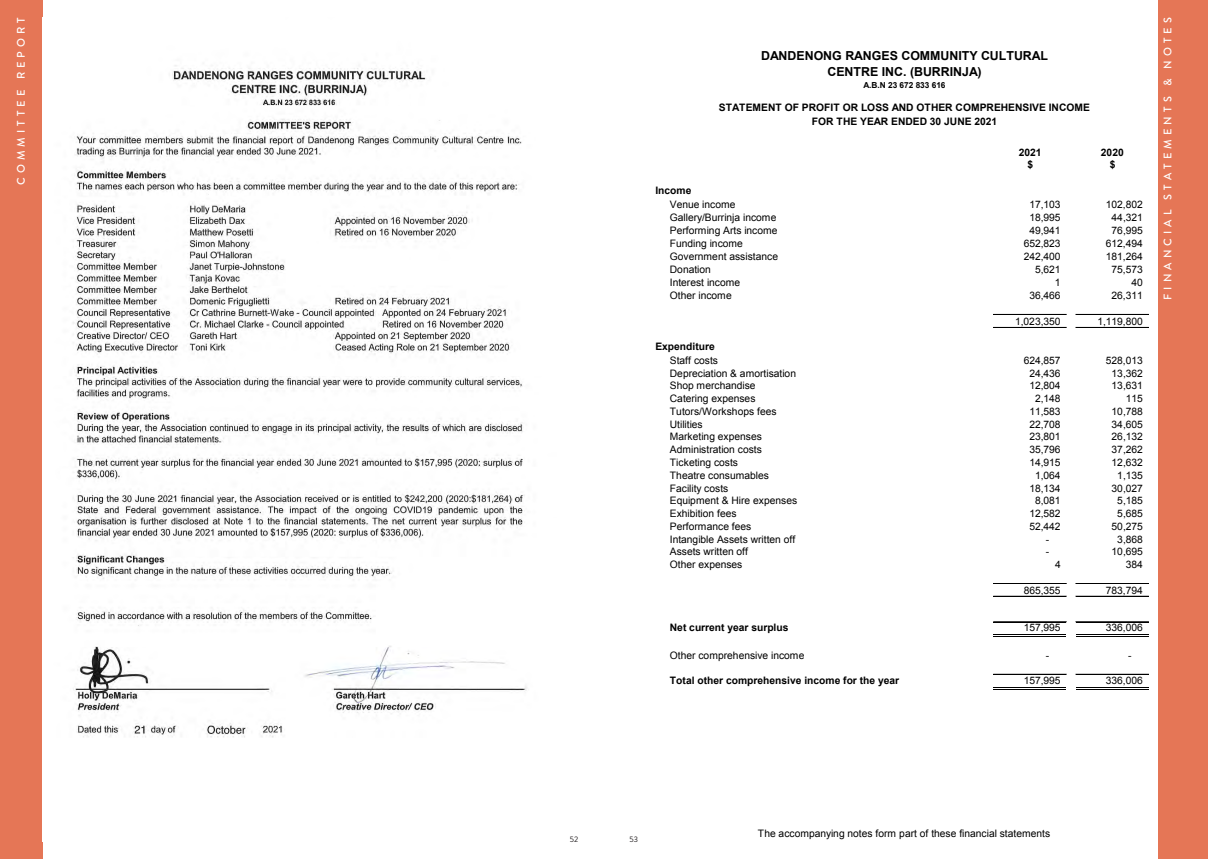
<style>
.page{position:relative;width:1208px;height:859px;background:#fff}
.page>*{position:absolute;margin:0;border:0;box-sizing:border-box;transform-origin:0 0}
.t1{font:700 12.4px/15.6px "Arial";color:#000;text-align:center}
.t2{font:500 11px "Brandon Grotesque";letter-spacing:.37em;color:#fff}
.t3{font:10.3px/13.6px "Arial";color:#000}
.t4{font:700 10.3px/13.2px "Arial";color:#000;text-align:center}
.t5{font:700 8.3px "Arial";letter-spacing:-.005em;color:#000}
.t6{font:8px "Brandon Grotesque";color:#231f20}
.s1{font-weight:700}
.s2{font-weight:400}
</style>
<div class="page">
<div style="left:0;top:0;width:43px;height:859px;background:#e57656"></div>
<div style="left:1158px;top:0;width:50px;height:859px;background:#e57656"></div>
<img style="left:73px;top:65px;width:454px;height:673px">
<hr style="left:993px;top:314px;width:73px;height:1px;background:#000">
<hr style="left:993px;top:327px;width:73px;height:1px;background:#000">
<hr style="left:993px;top:583px;width:73px;height:1px;background:#000">
<hr style="left:993px;top:596px;width:73px;height:1px;background:#000">
<hr style="left:993px;top:622px;width:73px;height:1px;background:#000">
<hr style="left:993px;top:634px;width:73px;height:1px;background:#000">
<hr style="left:993px;top:636px;width:73px;height:1px;background:#000">
<hr style="left:993px;top:674px;width:73px;height:1px;background:#000">
<hr style="left:993px;top:687px;width:73px;height:1px;background:#000">
<hr style="left:993px;top:689px;width:73px;height:1px;background:#000">
<hr style="left:1076px;top:314px;width:72px;height:1px;background:#000">
<hr style="left:1076px;top:327px;width:72px;height:1px;background:#000">
<hr style="left:1076px;top:583px;width:72px;height:1px;background:#000">
<hr style="left:1076px;top:596px;width:72px;height:1px;background:#000">
<hr style="left:1076px;top:622px;width:72px;height:1px;background:#000">
<hr style="left:1076px;top:634px;width:72px;height:1px;background:#000">
<hr style="left:1076px;top:636px;width:72px;height:1px;background:#000">
<hr style="left:1076px;top:674px;width:72px;height:1px;background:#000">
<hr style="left:1076px;top:687px;width:72px;height:1px;background:#000">
<hr style="left:1076px;top:689px;width:72px;height:1px;background:#000">
<p class="t2" style="left:13px;top:185px;width:169px;rotate:-90deg">COMMITTEE REPORT</p>
<p class="t1" style="left:761px;top:49px;width:288px">DANDENONG RANGES COMMUNITY CULTURAL<br>CENTRE INC. (BURRINJA)</p>
<p class="t5" style="left:863px;top:79px;width:83px">A.B.N 23 672 833 616</p>
<p class="t4" style="left:719px;top:101px;width:373px">STATEMENT OF PROFIT OR LOSS AND OTHER COMPREHENSIVE INCOME<br>FOR THE YEAR ENDED 30 JUNE 2021</p>
<p class="t4" style="left:1018px;top:146px;width:24px">2021</p>
<p class="t4" style="left:1101px;top:146px;width:24px">2020</p>
<p class="t4" style="left:1027px;top:158px;width:7px">$</p>
<p class="t4" style="left:1109px;top:158px;width:7px">$</p>
<p class="t3" style="left:670px;top:184px;width:67px;text-indent:-14px"><span class="s1">Income<br></span>Venue income</p>
<p class="t3" style="left:1029px;top:197px;width:33px">17,103</p>
<p class="t3" style="left:1105px;top:197px;width:39px">102,802</p>
<p class="t3" style="left:670px;top:210px;width:108px">Gallery/Burrinja income</p>
<p class="t3" style="left:1029px;top:210px;width:33px">18,995</p>
<p class="t3" style="left:1111px;top:210px;width:33px">44,321</p>
<p class="t3" style="left:670px;top:223px;width:109px">Performing Arts income</p>
<p class="t3" style="left:1029px;top:223px;width:33px">49,941</p>
<p class="t3" style="left:1111px;top:223px;width:33px">76,995</p>
<p class="t3" style="left:670px;top:236px;width:75px">Funding income</p>
<p class="t3" style="left:1023px;top:236px;width:39px">652,823</p>
<p class="t3" style="left:1106px;top:236px;width:39px">612,494</p>
<p class="t3" style="left:670px;top:249px;width:110px">Government assistance</p>
<p class="t3" style="left:1023px;top:249px;width:39px">242,400</p>
<p class="t3" style="left:1106px;top:249px;width:39px">181,264</p>
<p class="t3" style="left:670px;top:262px;width:43px">Donation</p>
<p class="t3" style="left:1035px;top:262px;width:27px">5,621</p>
<p class="t3" style="left:1111px;top:262px;width:33px">75,573</p>
<p class="t3" style="left:670px;top:275px;width:72px">Interest income</p>
<p class="t3" style="left:1055px;top:275px;width:7px">1</p>
<p class="t3" style="left:1131px;top:275px;width:13px">40</p>
<p class="t3" style="left:670px;top:288px;width:63px">Other income</p>
<p class="t3" style="left:1029px;top:288px;width:33px">36,466</p>
<p class="t3" style="left:1111px;top:288px;width:33px">26,311</p>
<p class="t3" style="left:1015px;top:314px;width:47px">1,023,350</p>
<p class="t3" style="left:1097px;top:314px;width:47px">1,119,800</p>
<p class="t4" style="left:670px;top:340px;width:50px;text-align:left;text-indent:-14px">Expenditure<br><span class="s2">Staff costs</span></p>
<p class="t3" style="left:1023px;top:353px;width:39px">624,857</p>
<p class="t3" style="left:1105px;top:353px;width:39px">528,013</p>
<p class="t3" style="left:670px;top:366px;width:128px">Depreciation &amp; amortisation</p>
<p class="t3" style="left:1029px;top:366px;width:33px">24,436</p>
<p class="t3" style="left:1111px;top:366px;width:33px">13,362</p>
<p class="t3" style="left:670px;top:379px;width:87px">Shop merchandise</p>
<p class="t3" style="left:1029px;top:379px;width:33px">12,804</p>
<p class="t3" style="left:1111px;top:379px;width:33px">13,631</p>
<p class="t3" style="left:670px;top:392px;width:87px">Catering expenses</p>
<p class="t3" style="left:1035px;top:392px;width:27px">2,148</p>
<p class="t3" style="left:1125px;top:392px;width:19px">115</p>
<p class="t3" style="left:670px;top:404px;width:108px">Tutors/Workshops fees</p>
<p class="t3" style="left:1029px;top:404px;width:33px">11,583</p>
<p class="t3" style="left:1111px;top:404px;width:33px">10,788</p>
<p class="t3" style="left:670px;top:417px;width:34px">Utilities</p>
<p class="t3" style="left:1029px;top:417px;width:33px">22,708</p>
<p class="t3" style="left:1111px;top:417px;width:33px">34,605</p>
<p class="t3" style="left:670px;top:430px;width:94px">Marketing expenses</p>
<p class="t3" style="left:1029px;top:430px;width:33px">23,801</p>
<p class="t3" style="left:1111px;top:430px;width:33px">26,132</p>
<p class="t3" style="left:670px;top:443px;width:93px">Administration costs</p>
<p class="t3" style="left:1029px;top:443px;width:33px">35,796</p>
<p class="t3" style="left:1111px;top:443px;width:33px">37,262</p>
<p class="t3" style="left:670px;top:455px;width:70px">Ticketing costs</p>
<p class="t3" style="left:1029px;top:455px;width:33px">14,915</p>
<p class="t3" style="left:1111px;top:455px;width:33px">12,632</p>
<p class="t3" style="left:670px;top:468px;width:101px">Theatre consumables</p>
<p class="t3" style="left:1035px;top:468px;width:27px">1,064</p>
<p class="t3" style="left:1117px;top:468px;width:27px">1,135</p>
<p class="t3" style="left:670px;top:481px;width:60px">Facility costs</p>
<p class="t3" style="left:1029px;top:481px;width:33px">18,134</p>
<p class="t3" style="left:1111px;top:481px;width:33px">30,027</p>
<p class="t3" style="left:670px;top:494px;width:129px">Equipment &amp; Hire expenses</p>
<p class="t3" style="left:1035px;top:494px;width:27px">8,081</p>
<p class="t3" style="left:1117px;top:494px;width:27px">5,185</p>
<p class="t3" style="left:670px;top:507px;width:68px">Exhibition fees</p>
<p class="t3" style="left:1029px;top:507px;width:33px">12,582</p>
<p class="t3" style="left:1117px;top:507px;width:27px">5,685</p>
<p class="t3" style="left:670px;top:519px;width:83px">Performance fees</p>
<p class="t3" style="left:1029px;top:519px;width:33px">52,442</p>
<p class="t3" style="left:1111px;top:519px;width:33px">50,275</p>
<p class="t3" style="left:670px;top:532px;width:127px">Intangible Assets written off</p>
<p class="t3" style="left:1045px;top:532px;width:5px">-</p>
<p class="t3" style="left:1117px;top:532px;width:27px">3,868</p>
<p class="t3" style="left:670px;top:545px;width:80px">Assets written off</p>
<p class="t3" style="left:1045px;top:545px;width:5px">-</p>
<p class="t3" style="left:1111px;top:545px;width:33px">10,695</p>
<p class="t3" style="left:670px;top:558px;width:74px">Other expenses</p>
<p class="t3" style="left:1055px;top:558px;width:7px">4</p>
<p class="t3" style="left:1125px;top:558px;width:19px">384</p>
<p class="t3" style="left:1023px;top:583px;width:39px">865,355</p>
<p class="t3" style="left:1106px;top:583px;width:39px">783,794</p>
<p class="t3" style="left:1023px;top:621px;width:39px">157,995</p>
<p class="t3" style="left:1105px;top:621px;width:39px">336,006</p>
<p class="t3" style="left:670px;top:648px;width:136px">Other comprehensive income</p>
<p class="t3" style="left:1045px;top:648px;width:5px">-</p>
<p class="t3" style="left:1128px;top:648px;width:5px">-</p>
<p class="t4" style="left:670px;top:674px;width:231px">Total other comprehensive income for the year</p>
<p class="t3" style="left:1023px;top:673px;width:39px">157,995</p>
<p class="t3" style="left:1105px;top:673px;width:39px">336,006</p>
<p class="t4" style="left:670px;top:621px;width:120px">Net current year surplus</p>
<p class="t2" style="left:1160px;top:300px;width:284px;rotate:-90deg">FINANCIAL STATEMENTS &amp; NOTES</p>
<p class="t6" style="left:570px;top:834px;width:10px">52</p>
<p class="t6" style="left:629px;top:834px;width:10px">53</p>
<p class="t3" style="left:758px;top:827px;width:294px">The accompanying notes form part of these financial statements</p>
</div>
